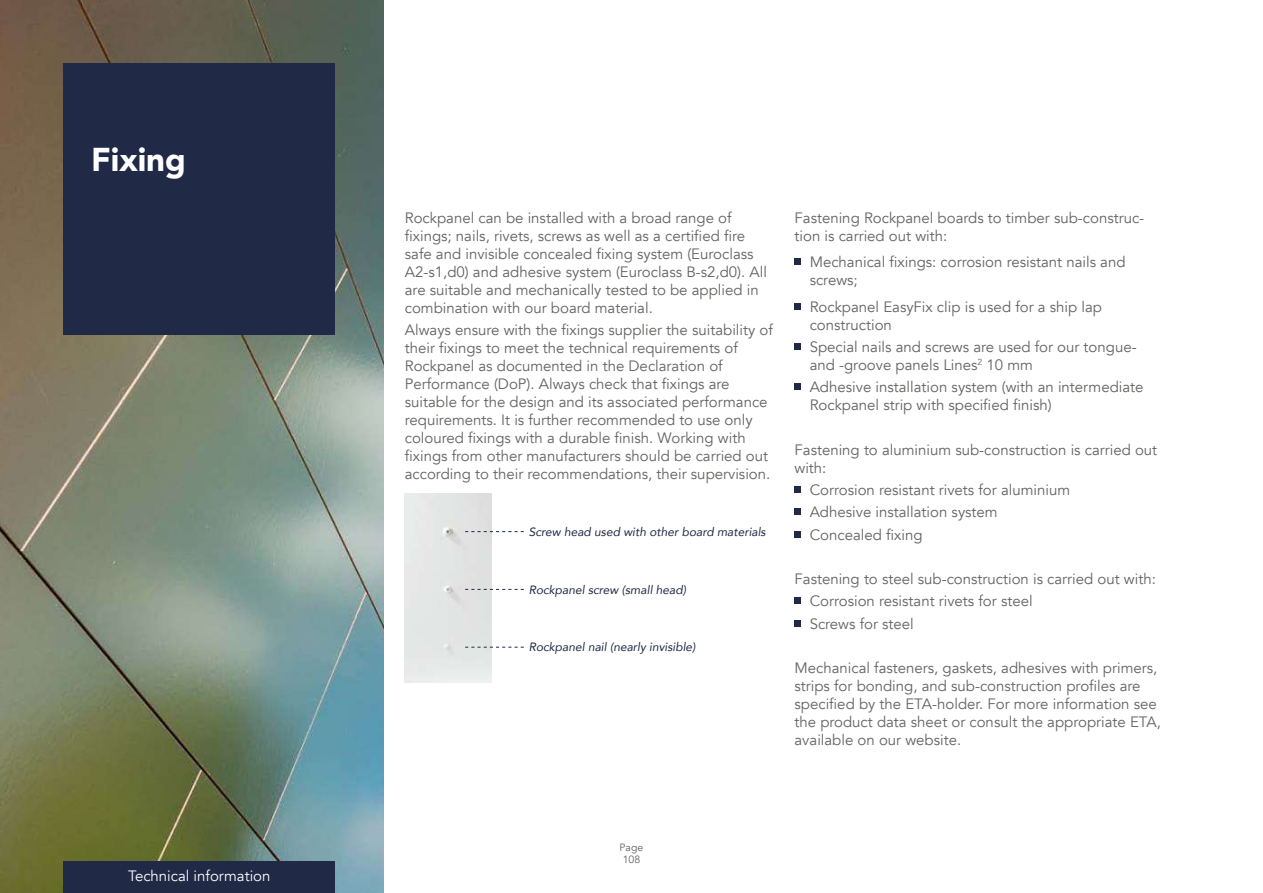
<style>
.page{position:relative;width:1263px;height:893px;background:#fff}
.page>*{position:absolute;margin:0;border:0;box-sizing:border-box;transform-origin:0 0}
.t1{font:900 33px "Avenir";color:#fff}
.t2{font:15px/18px "Avenir";color:#636362}
.t3{font:15px "Avenir";color:#fff}
.t4{font:italic 12px "Avenir";color:#202945}
.t5{font:10.5px/12.6px "Avenir";color:#636362}
</style>
<div class="page">
<img style="left:0;top:0;width:384px;height:893px">
<div style="left:64px;top:64px;width:271px;height:271px;background:#202945"></div>
<div style="left:405px;top:493px;width:86px;height:189px;background:#e2e6e5"></div>
<svg style="left:465px;top:531px;width:59px;height:1px"></svg>
<svg style="left:465px;top:589px;width:59px;height:1px"></svg>
<svg style="left:465px;top:647px;width:59px;height:1px"></svg>
<div style="left:64px;top:861px;width:271px;height:32px;background:#202945"></div>
<div style="left:794px;top:258px;width:7px;height:7px;background:#202945"></div>
<div style="left:794px;top:303px;width:7px;height:7px;background:#202945"></div>
<div style="left:794px;top:343px;width:7px;height:7px;background:#202945"></div>
<div style="left:794px;top:383px;width:7px;height:7px;background:#202945"></div>
<div style="left:794px;top:486px;width:7px;height:7px;background:#202945"></div>
<div style="left:794px;top:508px;width:7px;height:7px;background:#202945"></div>
<div style="left:794px;top:531px;width:7px;height:6px;background:#202945"></div>
<div style="left:794px;top:597px;width:7px;height:7px;background:#202945"></div>
<div style="left:794px;top:620px;width:7px;height:6px;background:#202945"></div>
<h1 class="t1" style="left:91px;top:131px;width:96px">Fixing</h1>
<p class="t3" style="left:128px;top:867px;width:144px">Technical information</p>
<p class="t2" style="left:405px;top:209px;width:364px">Rockpanel can be installed with a broad range of fixings; nails, rivets, screws as well as a certified fire safe and invisible concealed fixing system (Euroclass A2-s1,d0) and adhesive system (Euroclass B-s2,d0). All are suitable and mechanically tested to be applied in combination with our board material.</p>
<p class="t2" style="left:405px;top:321px;width:369px">Always ensure with the fixings supplier the suitability of their fixings to meet the technical requirements of Rockpanel as documented in the Declaration of Performance (DoP). Always check that fixings are suitable for the design and its associated performance requirements. It is further recommended to use only coloured fixings with a durable finish. Working with fixings from other manufacturers should be carried out according to their recommendations, their supervision.</p>
<p class="t4" style="left:529px;top:524px;width:239px">Screw head used with other board materials</p>
<p class="t4" style="left:529px;top:582px;width:159px">Rockpanel screw (small head)</p>
<p class="t4" style="left:529px;top:640px;width:168px">Rockpanel nail (nearly invisible)</p>
<p class="t2" style="left:794px;top:209px;width:351px">Fastening Rockpanel boards to timber sub-construc&shy;tion is carried out with:</p>
<p class="t2" style="left:810px;top:253px;width:317px">Mechanical fixings: corrosion resistant nails and screws;</p>
<p class="t2" style="left:810px;top:298px;width:294px">Rockpanel EasyFix clip is used for a ship lap construction</p>
<p class="t2" style="left:810px;top:338px;width:328px">Special nails and screws are used for our tongue&shy;and -groove panels Lines<sup>2</sup> 10 mm</p>
<p class="t2" style="left:810px;top:378px;width:335px">Adhesive installation system (with an intermediate<br>Rockpanel strip with specified finish)</p>
<p class="t2" style="left:794px;top:441px;width:364px">Fastening to aluminium sub-construction is carried out with:</p>
<p class="t2" style="left:810px;top:479px;width:262px;line-height:22.2px">Corrosion resistant rivets for aluminium<br>Adhesive installation system<br>Concealed fixing</p>
<p class="t2" style="left:810px;top:568px;width:348px;line-height:22.2px;text-indent:-15px">Fastening to steel sub-construction is carried out with:<br>Corrosion resistant rivets for steel<br>Screws for steel</p>
<p class="t2" style="left:794px;top:659px;width:368px">Mechanical fasteners, gaskets, adhesives with primers, strips for bonding, and sub-construction profiles are specified by the ETA-holder. For more information see the product data sheet or consult the appropriate ETA, available on our website.</p>
<p class="t5" style="left:620px;top:841px;width:25px">Page<br>108</p>
</div>
